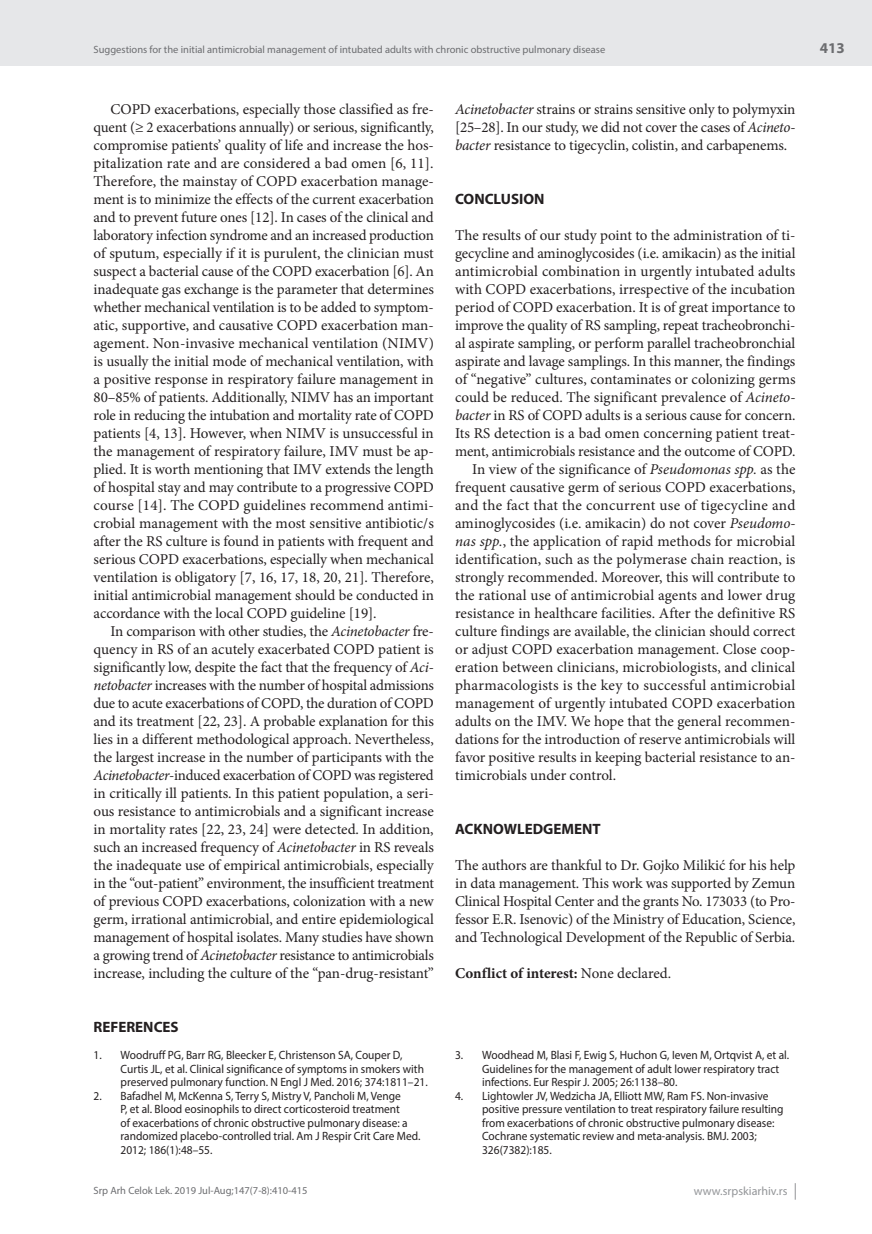
<style>
.page{position:relative;width:872px;height:1234px;background:#fff}
.page>*{position:absolute;margin:0;border:0;box-sizing:border-box;transform-origin:0 0}
.t1{font:15px/18px "Minion Pro";color:#231f20;text-align:justify}
.t2{font:15px "Minion Pro";letter-spacing:.02em;color:#231f20}
.t3{font:700 15px "Myriad Pro";color:#231f20}
.t4{font:700 15px "Minion Pro";color:#231f20}
.t5{font:700 15px "Myriad Pro";color:#6c6d70}
.t6{font:12px/13.5px "Myriad Pro";color:#231f20;scale:.95 1}
.t7{font:12px "Myriad Pro";color:#939598}
.t8{font:10.5px "Myriad Pro";color:#6c6d70}
.s1{font-style:italic}
.s2{font-weight:400}
</style>
<div class="page">
<div style="left:0;top:0;width:872px;height:66px;background:#e6e7e9"></div>
<svg style="left:795px;top:1183px;width:1px;height:16px"></svg>
<p class="t8" style="left:94px;top:43px;width:513px">Suggestions for the initial antimicrobial management of intubated adults with chronic obstructive pulmonary disease</p>
<p class="t1" style="left:94px;top:100px;width:342px;text-indent:17px">COPD exacerbations, especially those classified as fre&shy;quent (≥ 2 exacerbations annually) or serious, significantly, compromise patients’ quality of life and increase the hos&shy;pitalization rate and are considered a bad omen [6, 11].<br>Therefore, the mainstay of COPD exacerbation manage&shy;ment is to minimize the effects of the current exacerbation and to prevent future ones [12]. In cases of the clinical and laboratory infection syndrome and an increased production of sputum, especially if it is purulent, the clinician must suspect a bacterial cause of the COPD exacerbation [6]. An inadequate gas exchange is the parameter that determines whether mechanical ventilation is to be added to symptom&shy;atic, supportive, and causative COPD exacerbation man&shy;agement. Non-invasive mechanical ventilation (NIMV) is usually the initial mode of mechanical ventilation, with a positive response in respiratory failure management in 80–85% of patients. Additionally, NIMV has an important role in reducing the intubation and mortality rate of COPD patients [4, 13]. However, when NIMV is unsuccessful in the management of respiratory failure, IMV must be ap&shy;plied. It is worth mentioning that IMV extends the length of hospital stay and may contribute to a progressive COPD course [14]. The COPD guidelines recommend antimi&shy;crobial management with the most sensitive antibiotic/s after the RS culture is found in patients with frequent and serious COPD exacerbations, especially when mechanical ventilation is obligatory [7, 16, 17, 18, 20, 21]. Therefore, initial antimicrobial management should be conducted in accordance with the local COPD guideline [19].</p>
<p class="t1" style="left:94px;top:622px;width:342px;text-indent:17px">In comparison with other studies, the <span class="s1">Acinetobacter</span> fre&shy;quency in RS of an acutely exacerbated COPD patient is significantly low, despite the fact that the frequency of <span class="s1">Aci&shy;netobacter</span> increases with the number of hospital admissions due to acute exacerbations of COPD, the duration of COPD and its treatment [22, 23]. A probable explanation for this lies in a different methodological approach. Nevertheless, the largest increase in the number of participants with the <span class="s1">Acinetobacter</span>-induced exacerbation of COPD was registered in critically ill patients. In this patient population, a seri&shy;ous resistance to antimicrobials and a significant increase in mortality rates [22, 23, 24] were detected. In addition, such an increased frequency of <span class="s1">Acinetobacter</span> in RS reveals the inadequate use of empirical antimicrobials, especially in the “out-patient” environment, the insufficient treatment of previous COPD exacerbations, colonization with a new germ, irrational antimicrobial, and entire epidemiological management of hospital isolates. Many studies have shown a growing trend of <span class="s1">Acinetobacter</span> resistance to antimicrobials increase, including the culture of the “pan-drug-resistant”</p>
<p class="t3" style="left:94px;top:1017px;width:87px">REFERENCES</p>
<p class="t6" style="left:121px;top:1048px;width:325px;text-indent:-27px">1. Woodruff PG, Barr RG, Bleecker E, Christenson SA, Couper D,<br>Curtis JL, et al. Clinical significance of symptoms in smokers with preserved pulmonary function. N Engl J Med. 2016; 374:1811–21.</p>
<p class="t6" style="left:121px;top:1088px;width:317px;text-indent:-27px">2. Bafadhel M, McKenna S, Terry S, Mistry V, Pancholi M, Venge<br>P, et al. Blood eosinophils to direct corticosteroid treatment<br>of exacerbations of chronic obstructive pulmonary disease: a randomized placebo-controlled trial. Am J Respir Crit Care Med.<br>2012; 186(1):48–55.</p>
<p class="t1" style="left:455px;top:100px;width:342px"><span class="s1">Acinetobacter</span> strains or strains sensitive only to polymyxin [25–28]. In our study, we did not cover the cases of <span class="s1">Acineto&shy;bacter</span> resistance to tigecyclin, colistin, and carbapenems.</p>
<p class="t3" style="left:455px;top:189px;width:91px">CONCLUSION</p>
<p class="t1" style="left:455px;top:226px;width:342px">The results of our study point to the administration of ti-</p>
<p class="t1" style="left:455px;top:244px;width:342px">gecycline and aminoglycosides (i.e. amikacin) as the initial</p>
<p class="t1" style="left:455px;top:262px;width:342px">antimicrobial combination in urgently intubated adults</p>
<p class="t1" style="left:455px;top:280px;width:342px">with COPD exacerbations, irrespective of the incubation</p>
<p class="t1" style="left:455px;top:298px;width:342px">period of COPD exacerbation. It is of great importance to</p>
<p class="t1" style="left:455px;top:316px;width:342px">improve the quality of RS sampling, repeat tracheobronchi-</p>
<p class="t1" style="left:455px;top:334px;width:342px">al aspirate sampling, or perform parallel tracheobronchial</p>
<p class="t1" style="left:455px;top:352px;width:342px">aspirate and lavage samplings. In this manner, the findings</p>
<p class="t1" style="left:455px;top:370px;width:342px">of “negative” cultures, contaminates or colonizing germs</p>
<p class="t1" style="left:455px;top:388px;width:342px">could be reduced. The significant prevalence of <span class="s1">Acineto-</span></p>
<p class="t1" style="left:455px;top:406px;width:342px"><span class="s1">bacter</span> in RS of COPD adults is a serious cause for concern.</p>
<p class="t1" style="left:455px;top:424px;width:342px">Its RS detection is a bad omen concerning patient treat-</p>
<p class="t1" style="left:455px;top:442px;width:342px">ment, antimicrobials resistance and the outcome of COPD.</p>
<p class="t1" style="left:472px;top:460px;width:325px">In view of the significance of <span class="s1">Pseudomonas spp.</span> as the</p>
<p class="t1" style="left:455px;top:478px;width:342px">frequent causative germ of serious COPD exacerbations,</p>
<p class="t1" style="left:455px;top:496px;width:342px">and the fact that the concurrent use of tigecycline and</p>
<p class="t1" style="left:455px;top:514px;width:342px">aminoglycosides (i.e. amikacin) do not cover <span class="s1">Pseudomo-</span></p>
<p class="t1" style="left:455px;top:532px;width:342px"><span class="s1">nas spp.</span>, the application of rapid methods for microbial</p>
<p class="t1" style="left:455px;top:550px;width:342px">identification, such as the polymerase chain reaction, is</p>
<p class="t1" style="left:455px;top:568px;width:342px">strongly recommended. Moreover, this will contribute to</p>
<p class="t1" style="left:455px;top:586px;width:342px">the rational use of antimicrobial agents and lower drug</p>
<p class="t1" style="left:455px;top:604px;width:342px">resistance in healthcare facilities. After the definitive RS</p>
<p class="t1" style="left:455px;top:622px;width:342px">culture findings are available, the clinician should correct</p>
<p class="t1" style="left:455px;top:640px;width:342px">or adjust COPD exacerbation management. Close coop-</p>
<p class="t1" style="left:455px;top:658px;width:342px">eration between clinicians, microbiologists, and clinical</p>
<p class="t2" style="left:455px;top:675px;width:342px">pharmacologists is the key to successful antimicrobial</p>
<p class="t1" style="left:455px;top:694px;width:342px">management of urgently intubated COPD exacerbation</p>
<p class="t1" style="left:455px;top:712px;width:342px">adults on the IMV. We hope that the general recommen-</p>
<p class="t1" style="left:455px;top:730px;width:342px">dations for the introduction of reserve antimicrobials will</p>
<p class="t1" style="left:455px;top:748px;width:342px">favor positive results in keeping bacterial resistance to an-</p>
<p class="t1" style="left:455px;top:766px;width:162px">timicrobials under control.</p>
<p class="t3" style="left:455px;top:819px;width:147px">ACKNOWLEDGEMENT</p>
<p class="t1" style="left:455px;top:856px;width:342px">The authors are thankful to Dr. Gojko Milikić for his help in data management. This work was supported by Zemun Clinical Hospital Center and the grants No. 173033 (to Pro&shy;fessor E.R. Isenovic) of the Ministry of Education, Science, and Technological Development of the Republic of Serbia.</p>
<p class="t4" style="left:455px;top:962px;width:217px">Conflict of interest: <span class="s2">None declared.</span></p>
<p class="t6" style="left:482px;top:1048px;width:325px;text-indent:-27px">3. Woodhead M, Blasi F, Ewig S, Huchon G, Ieven M, Ortqvist A, et al.<br>Guidelines for the management of adult lower respiratory tract infections. Eur Respir J. 2005; 26:1138–80.</p>
<p class="t6" style="left:482px;top:1088px;width:319px;text-indent:-27px">4. Lightowler JV, Wedzicha JA, Elliott MW, Ram FS. Non-invasive positive pressure ventilation to treat respiratory failure resulting from exacerbations of chronic obstructive pulmonary disease:<br>Cochrane systematic review and meta-analysis. BMJ. 2003; 326(7382):185.</p>
<p class="t8" style="left:94px;top:1184px;width:216px">Srp Arh Celok Lek. 2019 Jul-Aug;147(7-8):410-415</p>
<p class="t7" style="left:694px;top:1183px;width:95px">www.srpskiarhiv.rs</p>
<p class="t5" style="left:820px;top:38px;width:26px">413</p>
</div>
